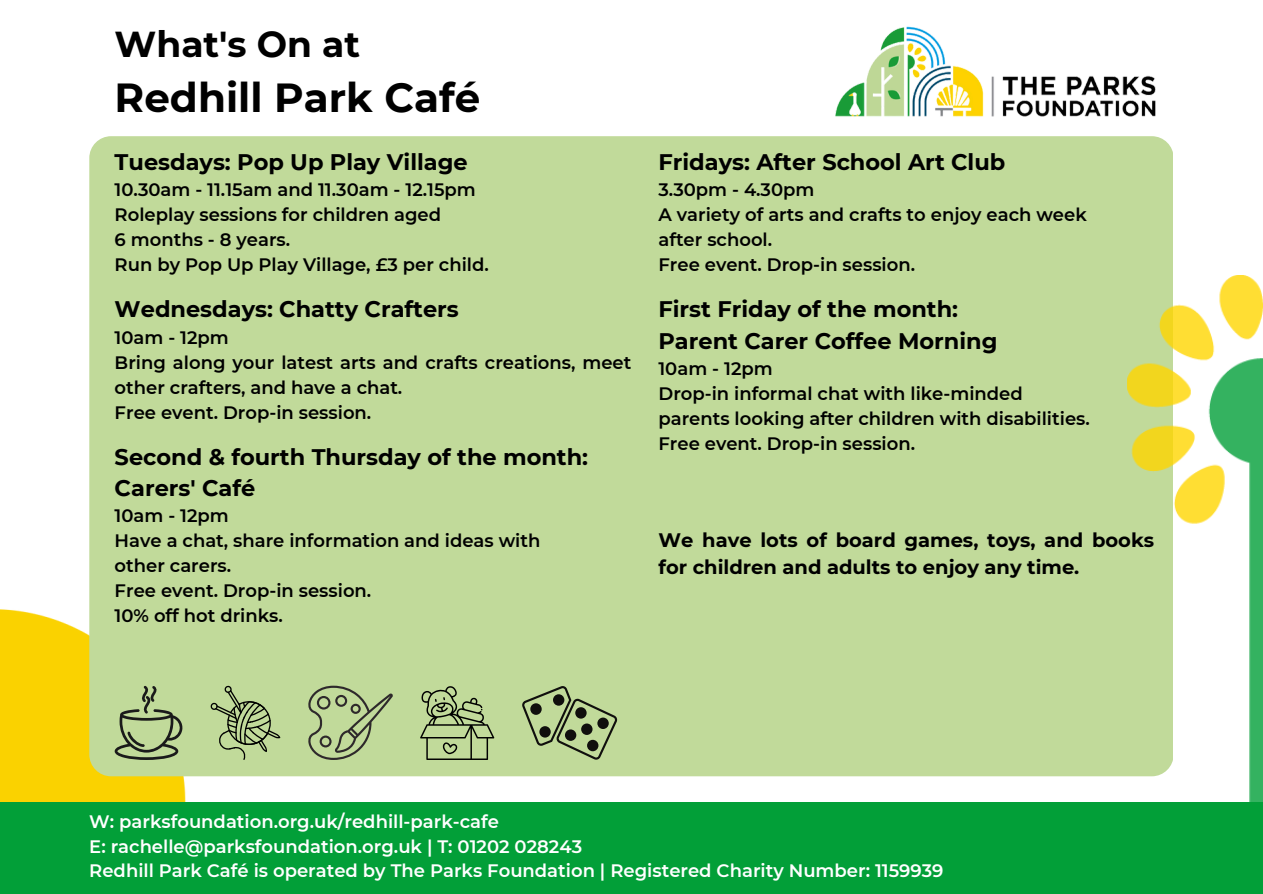
<style>
.page{position:relative;width:1263px;height:894px;background:#fff}
.page>*{position:absolute;margin:0;border:0;box-sizing:border-box;transform-origin:0 0}
.t1{font:700 40.5px "Montserrat";color:#000}
.t2{font:700 36px "Montserrat";color:#000}
.t3{font:700 22.5px "Montserrat";color:#000}
.t4{font:700 19.5px/27px "Montserrat";color:#000}
.t5{font:600 18px/25px "Montserrat";color:#000}
.t6{font:600 18px "Montserrat";color:#fff}
</style>
<div class="page">
<img style="left:0;top:609px;width:458px;height:193px">
<div style="left:89px;top:136px;width:1084px;height:640px;background:#c1da9a;border-radius:22px"></div>
<img style="left:1127px;top:276px;width:136px;height:526px">
<div style="left:0;top:802px;width:1263px;height:91px;background:#029f38"></div>
<svg style="left:308px;top:685px;width:85px;height:74px"></svg>
<svg style="left:115px;top:685px;width:68px;height:74px"></svg>
<svg style="left:211px;top:685px;width:69px;height:74px"></svg>
<svg style="left:522px;top:686px;width:95px;height:73px"></svg>
<div style="left:539px;top:726px;width:12px;height:11px;background:#100f0d;border-radius:50%"></div>
<div style="left:553px;top:694px;width:11px;height:11px;background:#100f0d;border-radius:50%"></div>
<svg style="left:420px;top:686px;width:74px;height:73px"></svg>
<img style="left:835px;top:26px;width:321px;height:91px">
<h1 class="t2" style="left:115px;top:22px;width:247px">What's On at</h1>
<h1 class="t1" style="left:115px;top:72px;width:367px">Redhill Park Café</h1>
<p class="t3" style="left:115px;top:148px;width:354px">Tuesdays: Pop Up Play Village</p>
<p class="t5" style="left:115px;top:177px;width:363px">10.30am - 11.15am and 11.30am - 12.15pm</p>
<p class="t5" style="left:115px;top:202px;width:328px">Roleplay sessions for children aged</p>
<p class="t5" style="left:115px;top:227px;width:177px">6 months - 8 years.</p>
<p class="t5" style="left:115px;top:252px;width:376px">Run by Pop Up Play Village, £3 per child.</p>
<p class="t3" style="left:115px;top:295px;width:346px">Wednesdays: Chatty Crafters</p>
<p class="t5" style="left:115px;top:324px;width:116px">10am - 12pm</p>
<p class="t5" style="left:115px;top:349px;width:518px">Bring along your latest arts and crafts creations, meet other crafters, and have a chat.</p>
<p class="t5" style="left:115px;top:399px;width:258px">Free event. Drop-in session.</p>
<p class="t3" style="left:115px;top:442px;width:475px">Second &amp; fourth Thursday of the month:</p>
<p class="t3" style="left:115px;top:473px;width:142px">Carers' Café</p>
<p class="t5" style="left:115px;top:502px;width:116px">10am - 12pm</p>
<p class="t5" style="left:115px;top:527px;width:427px">Have a chat, share information and ideas with</p>
<p class="t5" style="left:115px;top:552px;width:118px">other carers.</p>
<p class="t5" style="left:115px;top:577px;width:258px">Free event. Drop-in session.</p>
<p class="t5" style="left:115px;top:602px;width:170px">10% off hot drinks.</p>
<p class="t3" style="left:658px;top:148px;width:348px">Fridays: After School Art Club</p>
<p class="t5" style="left:658px;top:177px;width:158px">3.30pm - 4.30pm</p>
<p class="t5" style="left:658px;top:202px;width:430px">A variety of arts and crafts to enjoy each week</p>
<p class="t5" style="left:658px;top:227px;width:115px">after school.</p>
<p class="t5" style="left:658px;top:252px;width:258px">Free event. Drop-in session.</p>
<p class="t3" style="left:658px;top:295px;width:301px">First Friday of the month:</p>
<p class="t3" style="left:658px;top:326px;width:341px">Parent Carer Coffee Morning</p>
<p class="t5" style="left:658px;top:355px;width:116px">10am - 12pm</p>
<p class="t5" style="left:658px;top:380px;width:366px">Drop-in informal chat with like-minded</p>
<p class="t5" style="left:658px;top:405px;width:433px">parents looking after children with disabilities.</p>
<p class="t5" style="left:658px;top:430px;width:258px">Free event. Drop-in session.</p>
<p class="t4" style="left:658px;top:526px;width:497px">We have lots of board games, toys, and books for children and adults to enjoy any time.</p>
<p class="t6" style="left:89px;top:810px;width:411px">W: parksfoundation.org.uk/redhill-park-cafe</p>
<p class="t6" style="left:89px;top:834px;width:494px">E: rachelle@parksfoundation.org.uk | T: 01202 028243</p>
<p class="t6" style="left:89px;top:859px;width:856px">Redhill Park Café is operated by The Parks Foundation | Registered Charity Number: 1159939</p>
</div>
